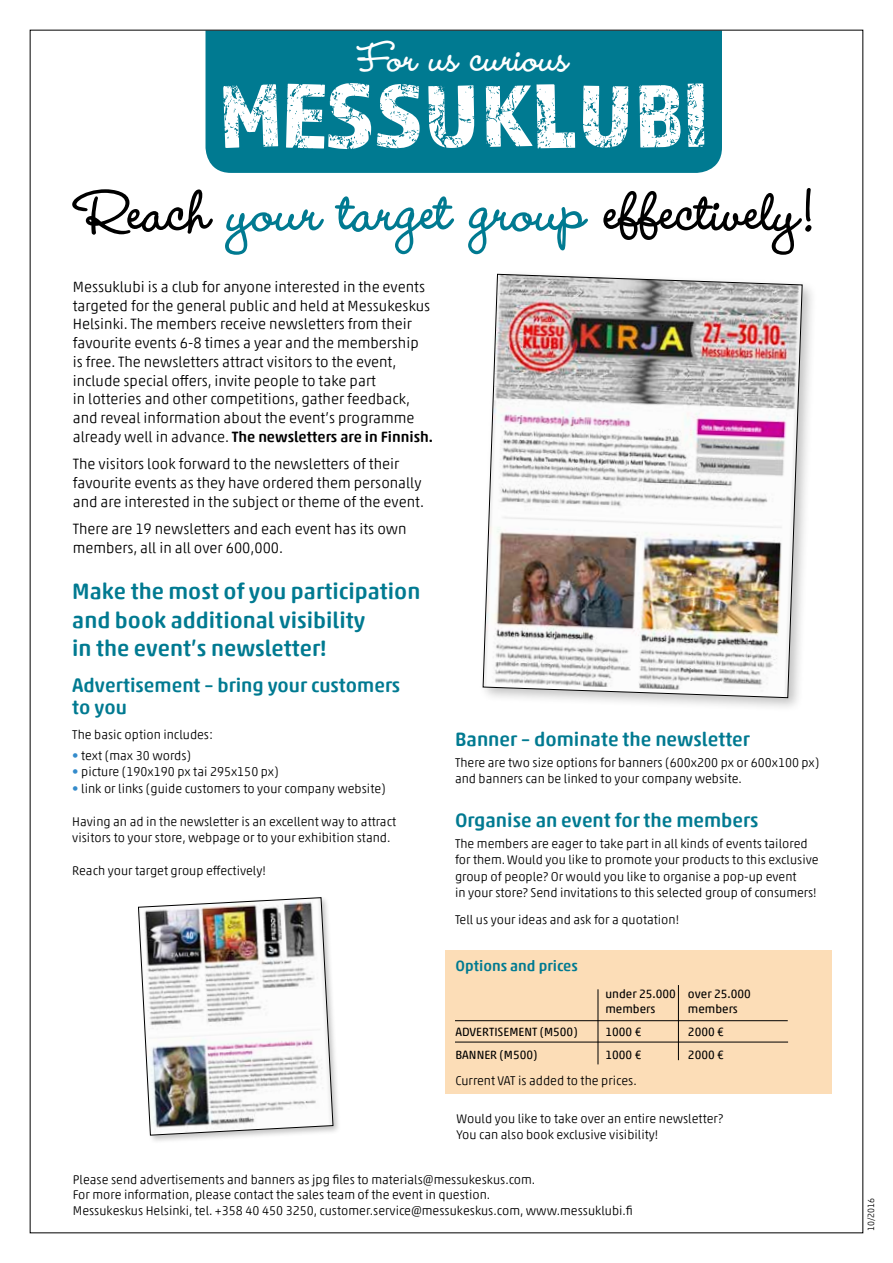
<style>
.page{position:relative;width:893px;height:1263px;background:#fff}
.page>*{position:absolute;margin:0;border:0;box-sizing:border-box;transform-origin:0 0}
.t1{font:70.5px "Wendy LP Bold";color:#000}
.t2{font:48px "Wendy LP Bold";color:#fff}
.t3{font:500 22.5px/28.5px "Akko Rounded Pro";color:#007a91}
.t4{font:500 19.5px/22.5px "Akko Rounded Pro";color:#007a91}
.t5{font:300 15px/18.8px "Akko Rounded Pro";color:#000}
.t6{font:500 15px "Akko Rounded Pro";color:#007a91}
.t7{font:300 12.75px/16.5px "Akko Rounded Pro";color:#000}
.t8{font:12px/14.4px "Akko Rounded Pro";color:#000}
.t9{font:300 9px "Akko Rounded Pro";color:#000}
.s1{color:#007a91}
.s2{font-weight:500}
.s3{font-family:"Helvetica Neue LT Std";font-weight:400;font-stretch:condensed;color:#348bcb}
</style>
<div class="page">
<div style="left:205px;top:32px;width:517px;height:141px;background:#007a91"></div>
<svg style="left:223px;top:84px;width:55px;height:64px"></svg>
<svg style="left:286px;top:83px;width:85px;height:66px"></svg>
<svg style="left:377px;top:84px;width:43px;height:65px"></svg>
<svg style="left:428px;top:85px;width:46px;height:63px"></svg>
<svg style="left:486px;top:84px;width:89px;height:64px"></svg>
<svg style="left:583px;top:86px;width:45px;height:62px"></svg>
<svg style="left:639px;top:85px;width:42px;height:62px"></svg>
<svg style="left:687px;top:83px;width:17px;height:64px"></svg>
<div style="left:445px;top:950px;width:387px;height:143px;background:#fcddb7"></div>
<hr style="left:455px;top:1020px;width:333px;height:1px;background:#000">
<hr style="left:455px;top:1042px;width:333px;height:1px;background:#000">
<hr style="left:598px;top:989px;width:1px;height:75px;background:#000">
<hr style="left:678px;top:985px;width:1px;height:75px;background:#000">
<div style="left:136px;top:895px;width:206px;height:249px;background:#000;opacity:.24"></div>
<img style="left:138px;top:897px;width:195px;height:238px">
<div style="left:478px;top:269px;width:339px;height:444px;background:#000;opacity:.24"></div>
<img style="left:483px;top:274px;width:319px;height:424px">
<h2 class="t2" style="left:359px;top:30px;width:211px">For us curious</h2>
<h1 class="t1" style="left:78px;top:171px;width:737px">Reach <span class="s1">your target group</span> effectively!</h1>
<p class="t5" style="left:73px;top:277px;width:362px">Messuklubi is a club for anyone interested in the events targeted for the general public and held at Messukeskus Helsinki. The members receive newsletters from their favourite events 6-8 times a year and the membership<br>is free. The newsletters attract visitors to the event, include special offers, invite people to take part<br>in lotteries and other competitions, gather feedback, and reveal information about the event’s programme already well in advance. <span class="s2">The newsletters are in Finnish.</span></p>
<p class="t5" style="left:73px;top:454px;width:353px">The visitors look forward to the newsletters of their favourite events as they have ordered them personally and are interested in the subject or theme of the event.</p>
<p class="t5" style="left:73px;top:519px;width:335px">There are 19 newsletters and each event has its own members, all in all over 600,000.</p>
<h3 class="t3" style="left:72px;top:577px;width:350px">Make the most of you participation and book additional visibility<br>in the event’s newsletter!</h3>
<h3 class="t4" style="left:72px;top:673px;width:329px">Advertisement – bring your customers to you</h3>
<p class="t7" style="left:72px;top:726px;width:142px">The basic option includes:</p>
<p class="t7" style="left:72px;top:747px;width:120px"><span class="s3">•</span> text (max 30 words)</p>
<p class="t7" style="left:72px;top:763px;width:208px"><span class="s3">•</span> picture (190x190 px tai 295x150 px)</p>
<p class="t7" style="left:72px;top:780px;width:315px"><span class="s3">•</span> link or links (guide customers to your company website)</p>
<p class="t7" style="left:72px;top:813px;width:325px">Having an ad in the newsletter is an excellent way to attract visitors to your store, webpage or to your exhibition stand.</p>
<p class="t7" style="left:72px;top:862px;width:195px">Reach your target group effectively!</p>
<h3 class="t4" style="left:455px;top:728px;width:296px">Banner – dominate the newsletter</h3>
<p class="t7" style="left:455px;top:754px;width:366px">There are two size options for banners (600x200 px or 600x100 px) and banners can be linked to your company website.</p>
<h3 class="t4" style="left:455px;top:809px;width:305px">Organise an event for the members</h3>
<p class="t7" style="left:455px;top:835px;width:365px">The members are eager to take part in all kinds of events tailored for them. Would you like to promote your products to this exclusive group of people? Or would you like to organise a pop-up event<br>in your store? Send invitations to this selected group of consumers!</p>
<p class="t7" style="left:455px;top:911px;width:226px">Tell us your ideas and ask for a quotation!</p>
<p class="t6" style="left:455px;top:956px;width:124px">Options and prices</p>
<p class="t8" style="left:605px;top:987px;width:147px">under 25.000 over 25.000 members</p>
<p class="t8" style="left:688px;top:1001px;width:51px">members</p>
<p class="t8" style="left:455px;top:1024px;width:124px">ADVERTISEMENT (M500)</p>
<p class="t8" style="left:605px;top:1024px;width:37px">1000 €</p>
<p class="t8" style="left:688px;top:1024px;width:37px">2000 €</p>
<p class="t8" style="left:455px;top:1047px;width:84px">BANNER (M500)</p>
<p class="t8" style="left:605px;top:1047px;width:37px">1000 €</p>
<p class="t8" style="left:688px;top:1047px;width:37px">2000 €</p>
<p class="t7" style="left:455px;top:1072px;width:183px">Current VAT is added to the prices.</p>
<p class="t7" style="left:457px;top:1110px;width:268px">Would you like to take over an entire newsletter?<br>You can also book exclusive visibility!</p>
<p class="t7" style="left:73px;top:1171px;width:562px;line-height:15.3px">Please send advertisements and banners as jpg files to materials@messukeskus.com.<br>For more information, please contact the sales team of the event in question.<br>Messukeskus Helsinki, tel. +358 40 450 3250, customer.service@messukeskus.com, www.messuklubi.fi</p>
<p class="t9" style="left:865px;top:1231px;width:35px;rotate:-90deg">10/2016</p>
</div>
